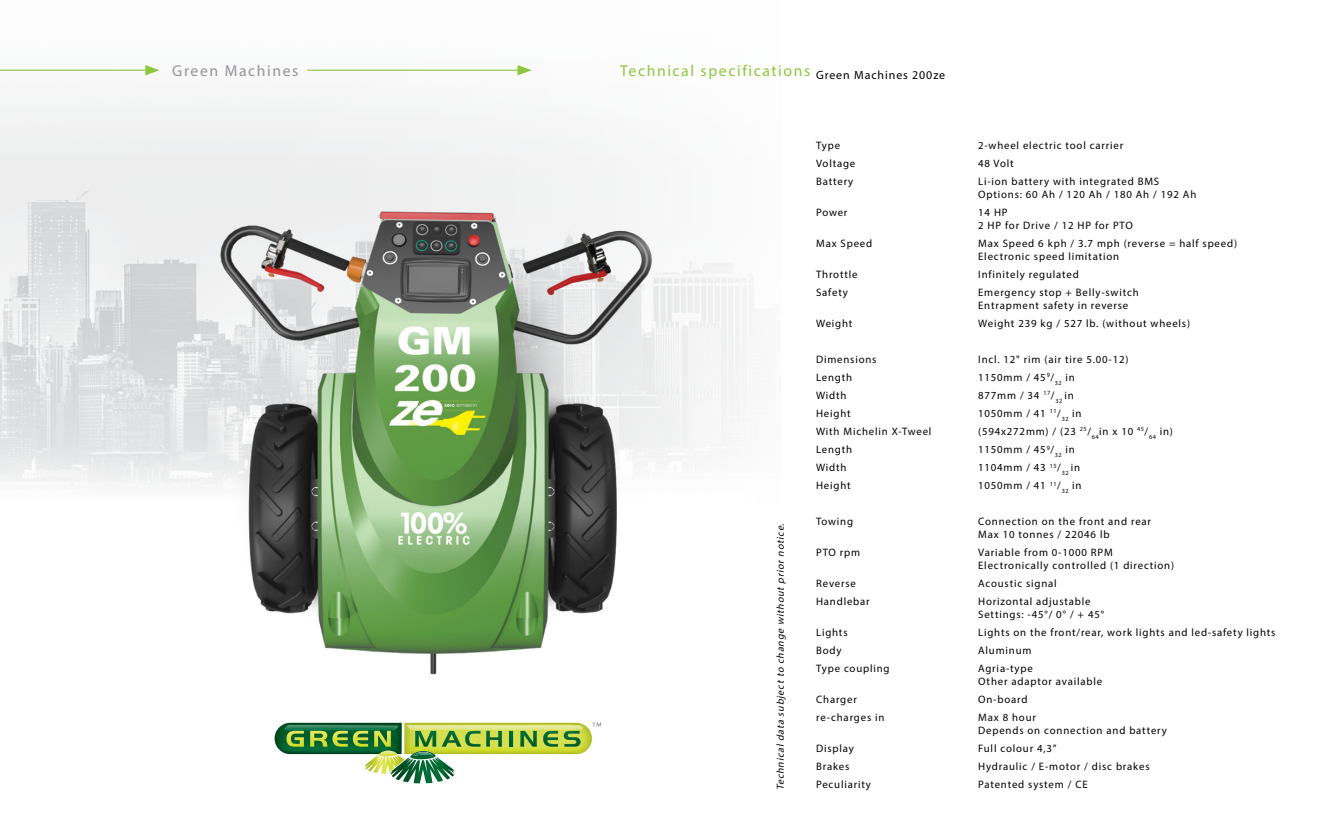
<style>
.page{position:relative;width:1340px;height:830px;background:#fff}
.page>*{position:absolute;margin:0;border:0;box-sizing:border-box;transform-origin:0 0}
.t1{font:15.75px "Myriad Pro";letter-spacing:.1em;color:#8dc63f}
.t2{font:15.75px "Myriad Pro";letter-spacing:.1em;color:#939598}
.t3{font:11.92px "Myriad Pro";letter-spacing:.075em;color:#000}
.t4{font:10.8px/13px "Myriad Pro";letter-spacing:.075em;color:#000}
.t5{font:italic 10.12px "Myriad Pro";color:#000}
</style>
<div class="page">
<img style="left:0;top:69px;width:615px;height:715px">
<img style="left:13px;top:172px;width:739px;height:529px">
<svg style="left:274px;top:722px;width:327px;height:61px"></svg>
<hr style="left:0;top:70px;width:149px;height:1px;background:#8dc63f">
<svg style="left:145px;top:65px;width:14px;height:10px"></svg>
<hr style="left:307px;top:70px;width:214px;height:1px;background:#8dc63f">
<svg style="left:517px;top:65px;width:14px;height:10px"></svg>
<h1 class="t2" style="left:172px;top:61px;width:128px">Green Machines</h1>
<h1 class="t1" style="left:620px;top:61px;width:191px">Technical specifications</h1>
<p class="t3" style="left:816px;top:67px;width:131px">Green Machines 200ze</p>
<p class="t5" style="left:774px;top:790px;width:271px;rotate:-90deg">Technical data subject to change without prior notice.</p>
<p class="t4" style="left:816px;top:138px;width:26px">Type</p>
<p class="t4" style="left:978px;top:138px;width:147px">2-wheel electric tool carrier</p>
<p class="t4" style="left:816px;top:156px;width:41px">Voltage</p>
<p class="t4" style="left:978px;top:156px;width:37px">48 Volt</p>
<p class="t4" style="left:816px;top:174px;width:39px">Battery</p>
<p class="t4" style="left:978px;top:174px;width:220px">Li-ion battery with integrated BMS<br>Options: 60 Ah / 120 Ah / 180 Ah / 192 Ah</p>
<p class="t4" style="left:816px;top:205px;width:33px">Power</p>
<p class="t4" style="left:978px;top:205px;width:156px">14 HP<br>2 HP for Drive / 12 HP for PTO</p>
<p class="t4" style="left:816px;top:236px;width:58px">Max Speed</p>
<p class="t4" style="left:978px;top:236px;width:260px">Max Speed 6 kph / 3.7 mph (reverse = half speed)<br>Electronic speed limitation</p>
<p class="t4" style="left:816px;top:267px;width:43px">Throttle</p>
<p class="t4" style="left:978px;top:267px;width:102px">Infinitely regulated</p>
<p class="t4" style="left:816px;top:285px;width:33px">Safety</p>
<p class="t4" style="left:978px;top:285px;width:162px">Emergency stop + Belly-switch<br>Entrapment safety in reverse</p>
<p class="t4" style="left:816px;top:316px;width:38px">Weight</p>
<p class="t4" style="left:978px;top:316px;width:213px">Weight 239 kg / 527 lb. (without wheels)</p>
<p class="t4" style="left:816px;top:352px;width:62px">Dimensions</p>
<p class="t4" style="left:978px;top:352px;width:152px">Incl. 12" rim (air tire 5.00-12)</p>
<p class="t4" style="left:816px;top:370px;width:38px">Length</p>
<p class="t4" style="left:978px;top:370px;width:98px">1150mm / 45<sup>9</sup>/<sub>32</sub> in</p>
<p class="t4" style="left:816px;top:388px;width:32px">Width</p>
<p class="t4" style="left:978px;top:388px;width:97px">877mm / 34 <sup>17</sup>/<sub>32</sub> in</p>
<p class="t4" style="left:816px;top:406px;width:36px">Height</p>
<p class="t4" style="left:978px;top:406px;width:105px">1050mm / 41 <sup>11</sup>/<sub>32</sub> in</p>
<p class="t4" style="left:816px;top:424px;width:117px">With Michelin X-Tweel</p>
<p class="t4" style="left:978px;top:424px;width:196px">(594x272mm) / (23 <sup>25</sup>/<sub>64</sub>in x 10 <sup>45</sup>/<sub>64</sub> in)</p>
<p class="t4" style="left:816px;top:442px;width:38px">Length</p>
<p class="t4" style="left:978px;top:442px;width:98px">1150mm / 45<sup>9</sup>/<sub>32</sub> in</p>
<p class="t4" style="left:816px;top:460px;width:32px">Width</p>
<p class="t4" style="left:978px;top:460px;width:104px">1104mm / 43 <sup>15</sup>/<sub>32</sub> in</p>
<p class="t4" style="left:816px;top:478px;width:36px">Height</p>
<p class="t4" style="left:978px;top:478px;width:105px">1050mm / 41 <sup>11</sup>/<sub>32</sub> in</p>
<p class="t4" style="left:816px;top:514px;width:39px">Towing</p>
<p class="t4" style="left:978px;top:514px;width:174px">Connection on the front and rear<br>Max 10 tonnes / 22046 lb</p>
<p class="t4" style="left:816px;top:545px;width:46px">PTO rpm</p>
<p class="t4" style="left:978px;top:545px;width:197px">Variable from 0-1000 RPM<br>Electronically controlled (1 direction)</p>
<p class="t4" style="left:816px;top:576px;width:41px">Reverse</p>
<p class="t4" style="left:978px;top:576px;width:80px">Acoustic signal</p>
<p class="t4" style="left:816px;top:594px;width:55px">Handlebar</p>
<p class="t4" style="left:978px;top:594px;width:127px">Horizontal adjustable<br>Settings: -45°/ 0° / + 45°</p>
<p class="t4" style="left:816px;top:625px;width:33px">Lights</p>
<p class="t4" style="left:978px;top:625px;width:299px">Lights on the front/rear, work lights and led-safety lights</p>
<p class="t4" style="left:816px;top:643px;width:27px">Body</p>
<p class="t4" style="left:978px;top:643px;width:55px">Aluminum</p>
<p class="t4" style="left:816px;top:661px;width:75px">Type coupling</p>
<p class="t4" style="left:978px;top:661px;width:126px">Agria-type<br>Other adaptor available</p>
<p class="t4" style="left:816px;top:692px;width:42px">Charger</p>
<p class="t4" style="left:978px;top:692px;width:51px">On-board</p>
<p class="t4" style="left:816px;top:710px;width:70px">re-charges in</p>
<p class="t4" style="left:978px;top:710px;width:190px">Max 8 hour<br>Depends on connection and battery</p>
<p class="t4" style="left:816px;top:741px;width:39px">Display</p>
<p class="t4" style="left:978px;top:741px;width:80px">Full colour 4,3”</p>
<p class="t4" style="left:816px;top:759px;width:35px">Brakes</p>
<p class="t4" style="left:978px;top:759px;width:173px">Hydraulic / E-motor / disc brakes</p>
<p class="t4" style="left:816px;top:777px;width:56px">Peculiarity</p>
<p class="t4" style="left:978px;top:777px;width:111px">Patented system / CE</p>
</div>
